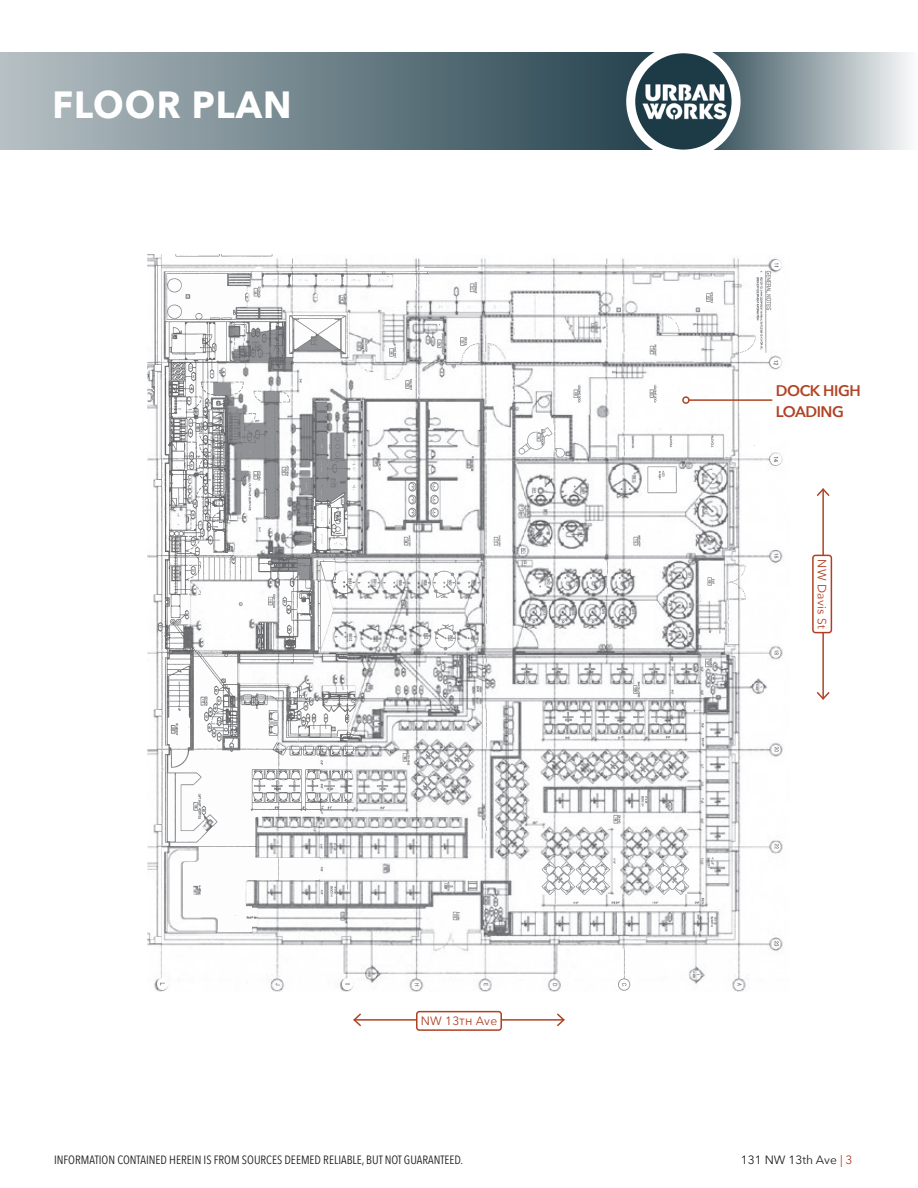
<style>
.page{position:relative;width:918px;height:1188px;background:#fff}
.page>*{position:absolute;margin:0;border:0;box-sizing:border-box;transform-origin:0 0}
._3-PAGE_HEADER{font:700 37.8px "Avenir Next";letter-spacing:.03em;color:#fff;scale:.95 1}
.t1{font:600 15.3px "Avenir Next";letter-spacing:-.03em;color:#b04325}
.t2{font:12px "Avenir Next Condensed";color:#231f20}
.Street_Name{font:12px "Avenir Next";letter-spacing:.02em;color:#af4022}
.t3{font:12px "Avenir Next";color:#231f20}
.s1{color:#af4022}
</style>
<div class="page">
<div style="left:0;top:53px;width:697px;height:97px;background:linear-gradient(to right,#b7c1c5,#1b3a46)"></div>
<svg style="left:733px;top:53px;width:176px;height:97px;background:#a1adb2"></svg>
<img style="left:636px;top:53px;width:97px;height:97px">
<div style="left:626px;top:44px;width:115px;height:115px;border:9px solid #fff;border-radius:50%"></div>
<img style="left:148px;top:943px;width:635px;height:48px">
<img style="left:148px;top:255px;width:635px;height:688px">
<svg style="left:157px;top:977px;width:13px;height:12px"></svg>
<svg style="left:342px;top:977px;width:12px;height:12px"></svg>
<svg style="left:771px;top:454px;width:10px;height:10px"></svg>
<svg style="left:770px;top:356px;width:11px;height:12px"></svg>
<hr style="left:354px;top:1019px;width:210px;height:2px;background:#b04325">
<svg style="left:353px;top:1013px;width:9px;height:14px"></svg>
<svg style="left:556px;top:1013px;width:9px;height:14px"></svg>
<div style="left:417px;top:1012px;width:84px;height:18px;background:#fff;border-radius:3px"></div>
<div style="left:416px;top:1011px;width:86px;height:20px;border:2px solid #af4022;border-radius:3px"></div>
<hr style="left:822px;top:489px;width:2px;height:210px;background:#b04325">
<svg style="left:816px;top:488px;width:14px;height:9px"></svg>
<svg style="left:816px;top:691px;width:14px;height:9px"></svg>
<div style="left:813px;top:555px;width:18px;height:78px;background:#fff;border-radius:3px"></div>
<div style="left:812px;top:555px;width:20px;height:78px;border:2px solid #af4022;border-radius:3px"></div>
<hr style="left:689px;top:399px;width:83px;height:2px;background:#b04325">
<div style="left:682px;top:396px;width:8px;height:8px;border:2px solid #b04325;border-radius:50%"></div>
<p class="_3-PAGE_HEADER" style="left:52px;top:72px;width:253px">FLOOR PLAN</p>
<p class="Street_Name" style="left:421px;top:1011px;width:78px">NW 13th Ave</p>
<p class="t1" style="left:776px;top:377px;width:86px">DOCK HIGH</p>
<p class="t1" style="left:776px;top:398px;width:70px">LOADING</p>
<p class="Street_Name" style="left:832px;top:559px;width:71px;rotate:90deg">NW Davis St</p>
<p class="t2" style="left:54px;top:1150px;width:411px">INFORMATION CONTAINED HEREIN IS FROM SOURCES DEEMED RELIABLE, BUT NOT GUARANTEED.</p>
<p class="t3" style="left:741px;top:1150px;width:113px">131 NW 13th Ave <span class="s1">| 3</span></p>
</div>
